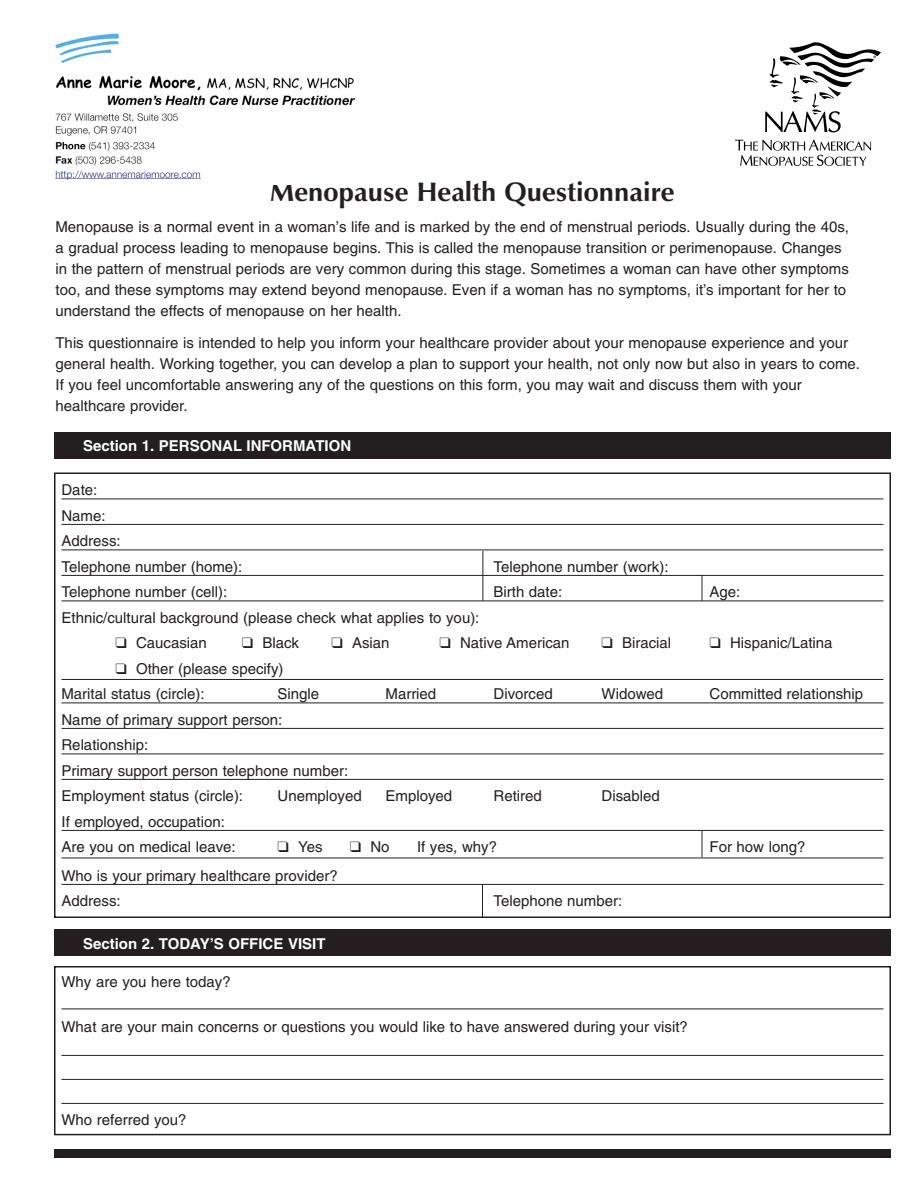
<style>
.page{position:relative;width:918px;height:1188px;background:#fff}
.page>*{position:absolute;margin:0;border:0;box-sizing:border-box;transform-origin:0 0}
.t1{font:27px "Zapf Humanist 601 Bold BT";color:#231f20}
.t2{font:15px/25.5px "Helvetica";color:#231f20}
.t3{font:700 15px "Helvetica";color:#fff}
</style>
<div class="page">
<div style="left:54px;top:1149px;width:837px;height:9px;background:#231f20"></div>
<div style="left:54px;top:432px;width:837px;height:27px;background:#231f20"></div>
<div style="left:54px;top:929px;width:837px;height:27px;background:#231f20"></div>
<hr style="left:62px;top:1009px;width:822px;height:1px;background:#231f20">
<hr style="left:62px;top:1055px;width:822px;height:1px;background:#231f20">
<hr style="left:62px;top:1079px;width:822px;height:1px;background:#231f20">
<hr style="left:62px;top:1103px;width:822px;height:1px;background:#231f20">
<div style="left:54px;top:966px;width:837px;height:169px;border:2px solid #231f20"></div>
<hr style="left:62px;top:499px;width:822px;height:1px;background:#231f20">
<hr style="left:62px;top:524px;width:822px;height:1px;background:#231f20">
<hr style="left:62px;top:550px;width:822px;height:1px;background:#231f20">
<hr style="left:62px;top:575px;width:822px;height:1px;background:#231f20">
<hr style="left:62px;top:601px;width:822px;height:1px;background:#231f20">
<hr style="left:62px;top:679px;width:822px;height:1px;background:#231f20">
<hr style="left:62px;top:703px;width:822px;height:1px;background:#231f20">
<hr style="left:62px;top:728px;width:822px;height:1px;background:#231f20">
<hr style="left:62px;top:754px;width:822px;height:1px;background:#231f20">
<hr style="left:62px;top:779px;width:822px;height:1px;background:#231f20">
<hr style="left:62px;top:830px;width:822px;height:1px;background:#231f20">
<hr style="left:62px;top:858px;width:822px;height:1px;background:#231f20">
<hr style="left:62px;top:884px;width:822px;height:1px;background:#231f20">
<div style="left:54px;top:472px;width:837px;height:446px;border:2px solid #231f20"></div>
<hr style="left:483px;top:551px;width:1px;height:50px;background:#231f20">
<svg style="left:702px;top:575px;width:1px;height:26px"></svg>
<svg style="left:702px;top:830px;width:1px;height:27px"></svg>
<hr style="left:482px;top:884px;width:1px;height:33px;background:#231f20">
<img style="left:735px;top:42px;width:146px;height:124px">
<img style="left:55px;top:33px;width:301px;height:147px">
<h1 class="t1" style="left:270px;top:181px;width:406px">Menopause Health Questionnaire</h1>
<p class="t2" style="left:56px;top:218px;width:795px;line-height:21px">Menopause is a normal event in a woman’s life and is marked by the end of menstrual periods. Usually during the 40s, a gradual process leading to menopause begins. This is called the menopause transition or perimenopause. Changes in the pattern of menstrual periods are very common during this stage. Sometimes a woman can have other symptoms too, and these symptoms may extend beyond menopause. Even if a woman has no symptoms, it’s important for her to understand the effects of menopause on her health.</p>
<p class="t2" style="left:56px;top:334px;width:806px;line-height:21px">This questionnaire is intended to help you inform your healthcare provider about your menopause experience and your general health. Working together, you can develop a plan to support your health, not only now but also in years to come.<br>If you feel uncomfortable answering any of the questions on this form, you may wait and discuss them with your healthcare provider.</p>
<p class="t3" style="left:83px;top:440px;width:270px">Section 1. PERSONAL INFORMATION</p>
<p class="t2" style="left:62px;top:479px;width:182px">Date:<br>Name:<br>Address:<br>Telephone number (home):</p>
<p class="t2" style="left:494px;top:555px;width:177px">Telephone number (work):</p>
<p class="t2" style="left:62px;top:581px;width:167px">Telephone number (cell):</p>
<p class="t2" style="left:494px;top:581px;width:70px">Birth date:</p>
<p class="t2" style="left:710px;top:581px;width:32px">Age:</p>
<p class="t2" style="left:62px;top:606px;width:420px">Ethnic/cultural background (please check what applies to you):</p>
<p class="t2" style="left:116px;top:632px;width:93px">❑ Caucasian</p>
<p class="t2" style="left:242px;top:632px;width:59px">❑ Black</p>
<p class="t2" style="left:331px;top:632px;width:60px">❑ Asian</p>
<p class="t2" style="left:439px;top:632px;width:132px">❑ Native American</p>
<p class="t2" style="left:601px;top:632px;width:71px">❑ Biracial</p>
<p class="t2" style="left:709px;top:632px;width:125px">❑ Hispanic/Latina</p>
<p class="t2" style="left:62px;top:657px;width:224px;text-indent:54px">❑ Other (please specify)<br>Marital status (circle):</p>
<p class="t2" style="left:278px;top:683px;width:43px">Single</p>
<p class="t2" style="left:386px;top:683px;width:52px">Married</p>
<p class="t2" style="left:494px;top:683px;width:61px">Divorced</p>
<p class="t2" style="left:602px;top:683px;width:63px">Widowed</p>
<p class="t2" style="left:710px;top:683px;width:155px">Committed relationship</p>
<p class="t2" style="left:62px;top:708px;width:288px">Name of primary support person:<br>Relationship:<br>Primary support person telephone number:<br>Employment status (circle):</p>
<p class="t2" style="left:278px;top:785px;width:86px">Unemployed</p>
<p class="t2" style="left:386px;top:785px;width:68px">Employed</p>
<p class="t2" style="left:494px;top:785px;width:50px">Retired</p>
<p class="t2" style="left:602px;top:785px;width:60px">Disabled</p>
<p class="t2" style="left:62px;top:810px;width:176px">If employed, occupation:<br>Are you on medical leave:</p>
<p class="t2" style="left:278px;top:836px;width:47px">❑ Yes</p>
<p class="t2" style="left:350px;top:836px;width:41px">❑ No</p>
<p class="t2" style="left:417px;top:836px;width:82px">If yes, why?</p>
<p class="t2" style="left:710px;top:836px;width:97px">For how long?</p>
<p class="t2" style="left:62px;top:864px;width:278px">Who is your primary healthcare provider?<br>Address:</p>
<p class="t2" style="left:494px;top:890px;width:130px">Telephone number:</p>
<p class="t3" style="left:83px;top:938px;width:244px">Section 2. TODAY’S OFFICE VISIT</p>
<p class="t2" style="left:62px;top:970px;width:171px">Why are you here today?</p>
<p class="t2" style="left:62px;top:1015px;width:628px">What are your main concerns or questions you would like to have answered during your visit?</p>
<p class="t2" style="left:62px;top:1108px;width:127px">Who referred you?</p>
</div>
